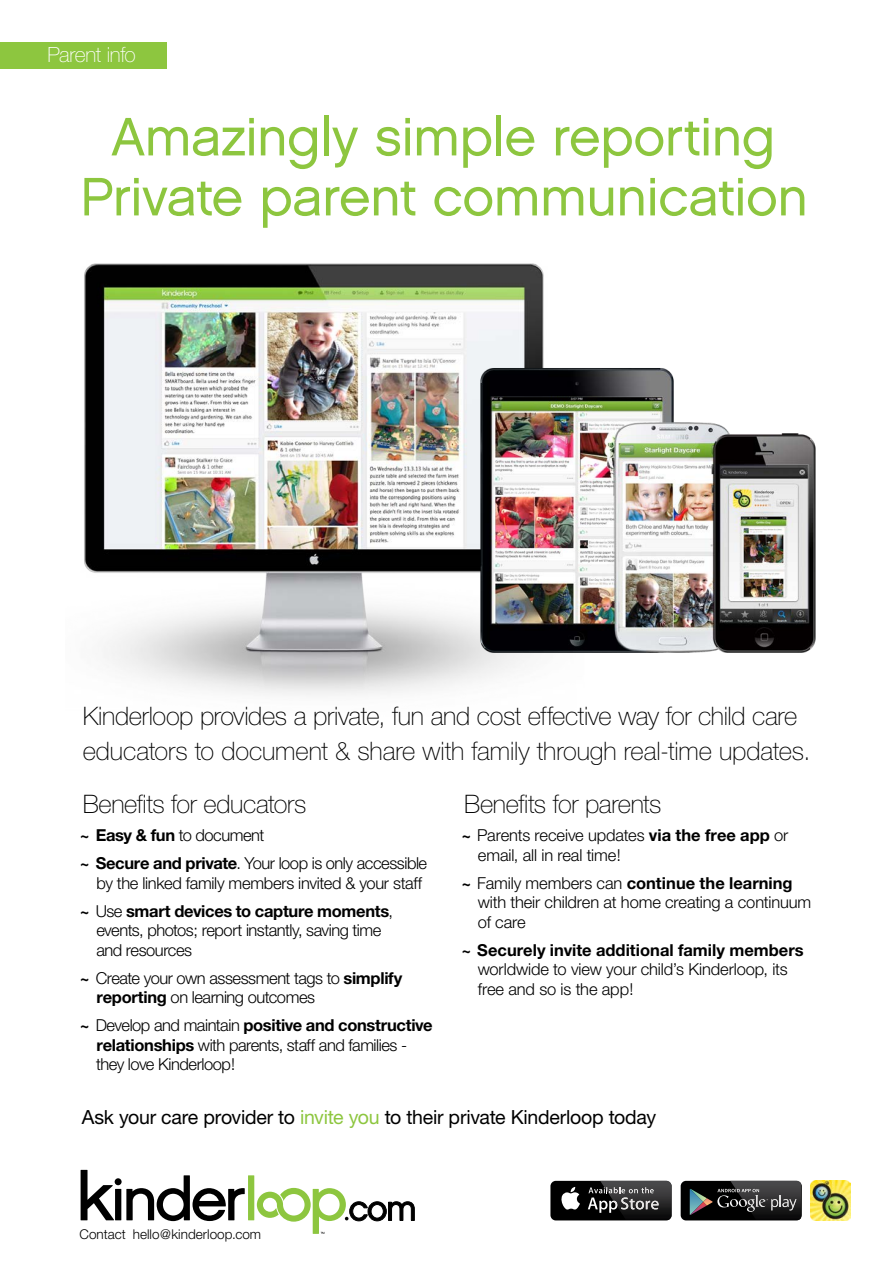
<style>
.page{position:relative;width:893px;height:1263px;background:#fff}
.page>*{position:absolute;margin:0;border:0;box-sizing:border-box;transform-origin:0 0}
.t1{font:54px/60px "Chalet London Nineteen Sixty";letter-spacing:-.015em;color:#8dc63f;text-align:center}
.t2{font:100 25.5px/34.5px "Helvetica Neue";letter-spacing:-.01em;color:#000}
.t3{font:100 21px "Helvetica Neue";letter-spacing:-.025em;color:#fff}
.t4{font:19.5px "Helvetica Neue";letter-spacing:-.015em;color:#000}
.t5{font:300 16.5px/19.5px "Helvetica Neue";letter-spacing:-.02em;color:#000}
.t6{font:300 13.5px "Helvetica Neue";color:#000}
.s1{font-weight:500}
.s2{font-weight:700}
.s3{color:#8dc63f}
</style>
<div class="page">
<img style="left:84px;top:263px;width:460px;height:432px">
<img style="left:471px;top:357px;width:345px;height:305px">
<div style="left:0;top:43px;width:167px;height:26px;background:#8dc63f"></div>
<img style="left:811px;top:1181px;width:39px;height:39px">
<div style="left:248px;top:1175px;width:6px;height:45px;background:#8dc63f"></div>
<svg style="left:81px;top:1170px;width:33px;height:50px"></svg>
<div style="left:115px;top:1189px;width:6px;height:31px;background:#000"></div>
<svg style="left:126px;top:1175px;width:119px;height:46px"></svg>
<div style="left:115px;top:1178px;width:7px;height:7px;background:#000;border-radius:50%"></div>
<svg style="left:257px;top:1188px;width:158px;height:46px"></svg>
<div style="left:681px;top:1181px;width:121px;height:39px;background:#000;border-radius:5px"></div>
<img style="left:730px;top:1181px;width:71px;height:39px">
<svg style="left:690px;top:1189px;width:107px;height:26px"></svg>
<div style="left:550px;top:1181px;width:122px;height:39px;background:#000;border-radius:5px"></div>
<svg style="left:561px;top:1187px;width:19px;height:22px"></svg>
<img style="left:600px;top:1181px;width:71px;height:39px">
<svg style="left:588px;top:1187px;width:71px;height:26px"></svg>
<p class="t3" style="left:47px;top:42px;width:90px">Parent info</p>
<h1 class="t1" style="left:80px;top:106px;width:730px">Amazingly simple reporting<br>Private parent communication</h1>
<h2 class="t2" style="left:83px;top:699px;width:729px">Kinderloop provides a private, fun and cost effective way for child care educators to document &amp; share with family through real-time updates.</h2>
<h2 class="t2" style="left:83px;top:787px;width:225px">Benefits for educators</h2>
<p class="t5" style="left:80px;top:821px;width:349px;line-height:28px"><span class="s1">~</span> <span class="s2">Easy &amp; fun</span> to document<br><span class="s1">~</span> <span class="s2">Secure and private</span>. Your loop is only accessible</p>
<p class="t5" style="left:80px;top:869px;width:344px;line-height:28px;text-indent:17px">by the linked family members invited &amp; your staff <span class="s1">~</span> Use <span class="s2">smart devices to capture moments</span>,</p>
<p class="t5" style="left:96px;top:920px;width:286px">events, photos; report instantly, saving time and resources</p>
<p class="t5" style="left:97px;top:968px;width:307px;text-indent:-17px"><span class="s1">~</span> Create your own assessment tags to <span class="s2">simplify reporting</span> on learning outcomes</p>
<p class="t5" style="left:96px;top:1015px;width:338px;text-indent:-16px"><span class="s1">~</span> Develop and maintain <span class="s2">positive and constructive relationships</span> with parents, staff and families - they love Kinderloop!</p>
<h2 class="t2" style="left:464px;top:787px;width:199px">Benefits for parents</h2>
<p class="t5" style="left:478px;top:825px;width:312px;text-indent:-16px"><span class="s1">~</span> Parents receive updates <span class="s2">via the free app</span> or email, all in real time!</p>
<p class="t5" style="left:478px;top:873px;width:335px;text-indent:-16px"><span class="s1">~</span> Family members can <span class="s2">continue the learning </span>with their children at home creating a continuum of care</p>
<p class="t5" style="left:478px;top:940px;width:328px;text-indent:-16px"><span class="s1">~</span> <span class="s2">Securely invite additional family members </span>worldwide to view your child’s Kinderloop, its free and so is the app!</p>
<p class="t4" style="left:82px;top:1105px;width:576px">Ask your care provider to <span class="s3">invite you</span> to their private Kinderloop today</p>
<p class="t6" style="left:80px;top:1225px;width:183px">Contact hello@kinderloop.com</p>
</div>
